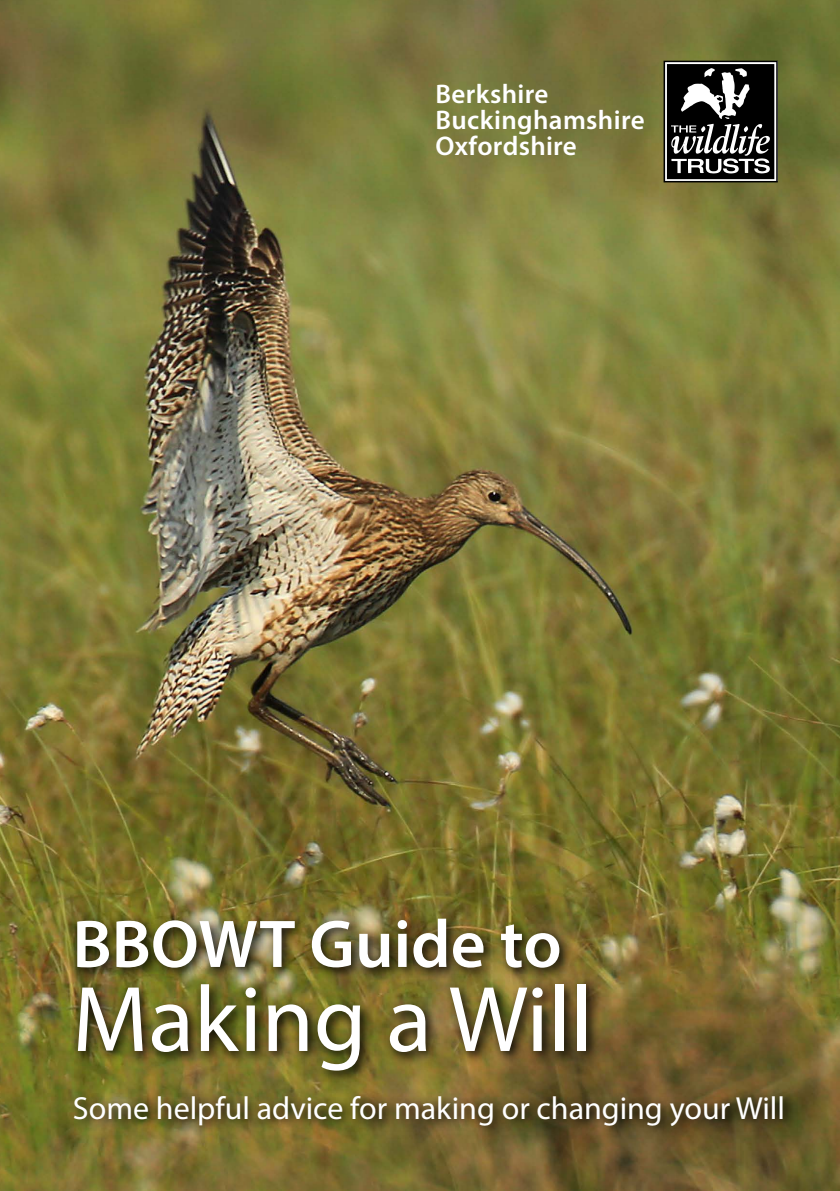
<style>
.page{position:relative;width:840px;height:1191px;background:#fff}
.page>*{position:absolute;margin:0;border:0;box-sizing:border-box;transform-origin:0 0}
.t1{font:94px "Myriad Pro";color:#fff}
.t2{font:600 68px "Myriad Pro";color:#fff}
.t3{font:32px "Myriad Pro";color:#fff}
.t4{font:600 27px/26px "Myriad Pro";letter-spacing:.015em;color:#fff}
</style>
<div class="page">
<img style="left:0;top:0;width:839px;height:1191px">
<svg style="left:70px;top:911px;width:530px;height:174px;background:#665c26"></svg>
<svg style="left:68px;top:1089px;width:728px;height:50px;background:#675927"></svg>
<svg style="left:663px;top:61px;width:114px;height:121px"></svg>
<p class="t4" style="left:435px;top:81px;width:210px">Berkshire<br>Buckinghamshire<br>Oxfordshire</p>
<h2 class="t2" style="left:72px;top:900px;width:490px">BBOWT Guide to</h2>
<h1 class="t1" style="left:72px;top:961px;width:521px">Making a Will</h1>
<p class="t3" style="left:73px;top:1088px;width:713px">Some helpful advice for making or changing your Will</p>
</div>
